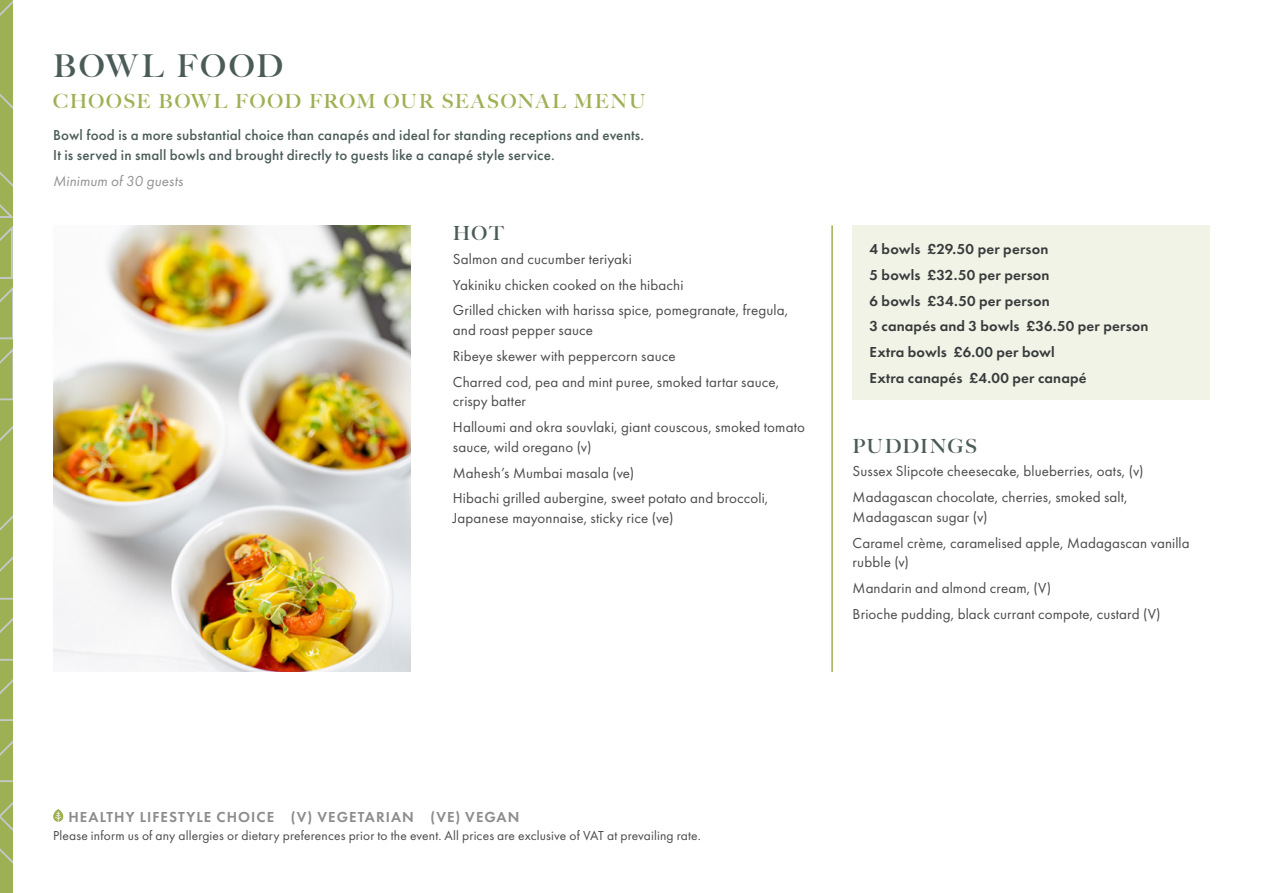
<style>
.page{position:relative;width:1263px;height:893px;background:#fff}
.page>*{position:absolute;margin:0;border:0;box-sizing:border-box;transform-origin:0 0}
.Lv1_Page_Heading{font:700 31.5px "Big Caslon FB";letter-spacing:.085em;color:#4b5c58}
.Lv2_Page_Heading{font:700 19.5px "Big Caslon FB";letter-spacing:.085em;color:#9eb054}
.Lv1_Subheading{font:700 19.5px "Big Caslon FB";letter-spacing:.065em;color:#4b5c58}
.Body_Copy_1_space_after{font:15px/19.5px "Futura PT";letter-spacing:.01em;color:#4a4a49}
.Dish_1_space_after{font:500 15px/19.5px "Futura PT";letter-spacing:.01em;color:#4b5c58}
.Body_Copy{font:15px/19.5px "Futura PT";letter-spacing:.01em;color:#4a4a49}
.Body_Copy_1_space_after-2{font:600 15px "Futura PT";letter-spacing:.01em;color:#383b3b}
.t1{font:600 15px "Futura PT";letter-spacing:.075em;color:#8d8b8b}
.Body_Copy-2{font:600 15px "Futura PT";letter-spacing:.01em;color:#383b3b}
.Body_Copy-3{font:italic 15px "Futura PT";letter-spacing:.005em;color:#929291}
.t2{font:13.5px "Futura PT";letter-spacing:.01em;color:#4a4a49}
</style>
<div class="page">
<svg style="left:53px;top:809px;width:10px;height:13px"></svg>
<img style="left:53px;top:225px;width:357px;height:447px">
<hr style="left:831px;top:225px;width:2px;height:447px;background:#9eb054">
<div style="left:853px;top:225px;width:357px;height:175px;background:#f1f3e7"></div>
<svg style="left:0;top:0;width:13px;height:893px;background:#a0b15d"></svg>
<p class="Lv1_Page_Heading" style="left:53px;top:47px;width:231px">BOWL FOOD</p>
<p class="Lv2_Page_Heading" style="left:53px;top:90px;width:594px">CHOOSE BOWL FOOD FROM OUR SEASONAL MENU</p>
<p class="Dish_1_space_after" style="left:53px;top:125px;width:593px">Bowl food is a more substantial choice than canapés and ideal for standing receptions and events.<br>It is served in small bowls and brought directly to guests like a canapé style service.</p>
<p class="Body_Copy-3" style="left:53px;top:172px;width:131px">Minimum of 30 guests</p>
<p class="Lv1_Subheading" style="left:453px;top:222px;width:52px">HOT</p>
<p class="Body_Copy_1_space_after" style="left:453px;top:249px;width:180px">Salmon and cucumber teriyaki</p>
<p class="Body_Copy_1_space_after" style="left:453px;top:275px;width:232px">Yakiniku chicken cooked on the hibachi</p>
<p class="Body_Copy_1_space_after" style="left:453px;top:301px;width:337px">Grilled chicken with harissa spice, pomegranate, fregula, and roast pepper sauce</p>
<p class="Body_Copy_1_space_after" style="left:453px;top:346px;width:224px">Ribeye skewer with peppercorn sauce</p>
<p class="Body_Copy_1_space_after" style="left:453px;top:372px;width:328px">Charred cod, pea and mint puree, smoked tartar sauce, crispy batter</p>
<p class="Body_Copy_1_space_after" style="left:453px;top:417px;width:354px">Halloumi and okra souvlaki, giant couscous, smoked tomato sauce, wild oregano (v)</p>
<p class="Body_Copy_1_space_after" style="left:453px;top:463px;width:183px">Mahesh’s Mumbai masala (ve)</p>
<p class="Body_Copy" style="left:453px;top:489px;width:317px">Hibachi grilled aubergine, sweet potato and broccoli,<br>Japanese mayonnaise, sticky rice (ve)</p>
<p class="Body_Copy_1_space_after-2" style="left:870px;top:239px;width:180px">4 bowls £29.50 per person</p>
<p class="Body_Copy_1_space_after-2" style="left:870px;top:265px;width:181px">5 bowls £32.50 per person</p>
<p class="Body_Copy_1_space_after-2" style="left:870px;top:291px;width:182px">6 bowls £34.50 per person</p>
<p class="Body_Copy_1_space_after-2" style="left:870px;top:317px;width:280px">3 canapés and 3 bowls £36.50 per person</p>
<p class="Body_Copy_1_space_after-2" style="left:870px;top:343px;width:187px">Extra bowls £6.00 per bowl</p>
<p class="Body_Copy-2" style="left:870px;top:369px;width:219px">Extra canapés £4.00 per canapé</p>
<p class="Lv1_Subheading" style="left:853px;top:434px;width:126px">PUDDINGS</p>
<p class="Body_Copy_1_space_after" style="left:853px;top:461px;width:292px">Sussex Slipcote cheesecake, blueberries, oats, (v)</p>
<p class="Body_Copy_1_space_after" style="left:853px;top:487px;width:276px">Madagascan chocolate, cherries, smoked salt,<br>Madagascan sugar (v)</p>
<p class="Body_Copy_1_space_after" style="left:853px;top:533px;width:339px">Caramel crème, caramelised apple, Madagascan vanilla rubble (v)</p>
<p class="Body_Copy_1_space_after" style="left:853px;top:578px;width:200px">Mandarin and almond cream, (V)</p>
<p class="Body_Copy" style="left:853px;top:604px;width:309px">Brioche pudding, black currant compote, custard (V)</p>
<p class="t1" style="left:68px;top:807px;width:453px">HEALTHY LIFESTYLE CHOICE (V) VEGETARIAN (VE) VEGAN</p>
<p class="t2" style="left:53px;top:827px;width:649px">Please inform us of any allergies or dietary preferences prior to the event. All prices are exclusive of VAT at prevailing rate.</p>
</div>
